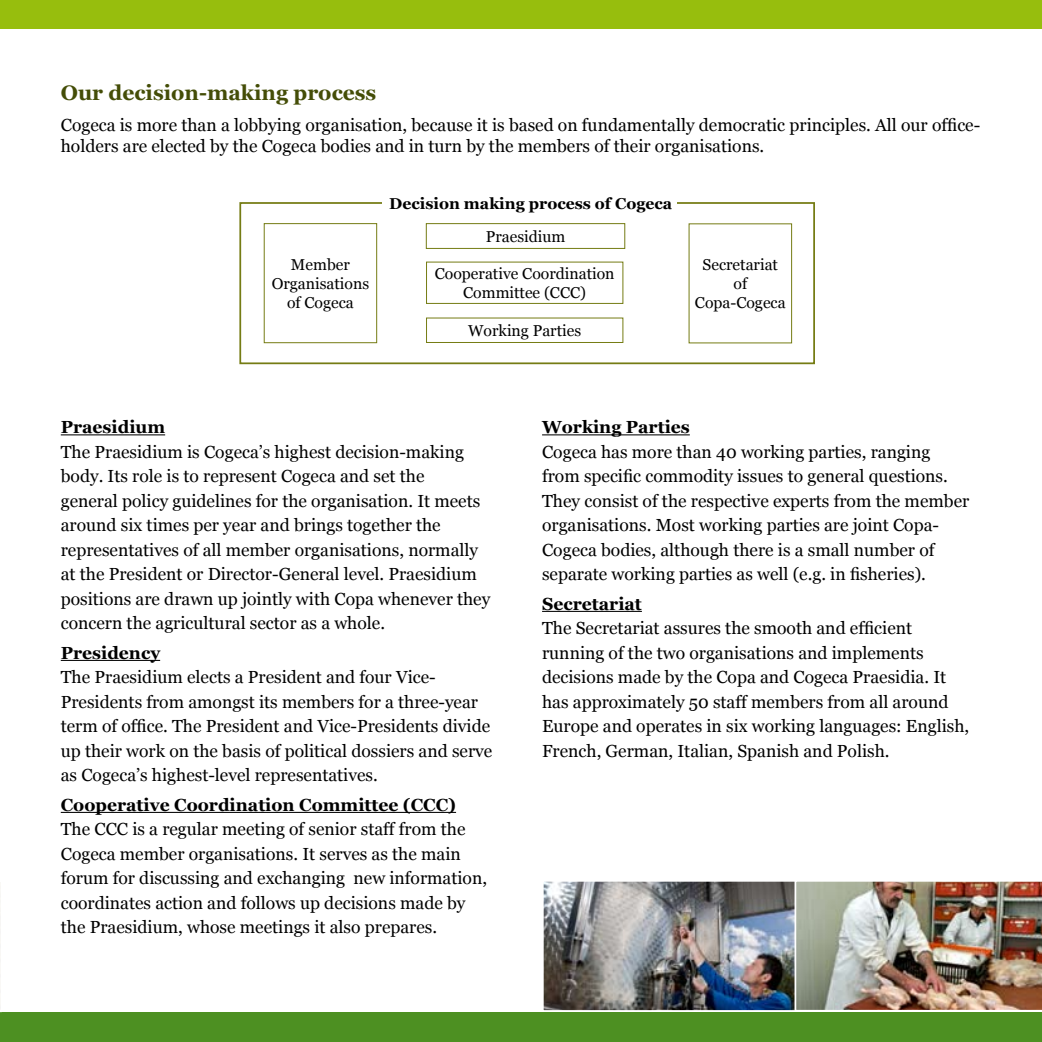
<style>
.page{position:relative;width:1042px;height:1042px;background:#fff}
.page>*{position:absolute;margin:0;border:0;box-sizing:border-box;transform-origin:0 0}
.t1{font:700 21px "Georgia";color:#444d07}
.t2{font:17.5px/24.5px "Georgia";color:#000}
.t3{font:700 17.5px "Georgia";color:#000}
.t4{font:15.75px/18.9px "Georgia";color:#000;text-align:center}
.t5{font:700 15.75px "Georgia";color:#000}
</style>
<div class="page">
<hr style="left:61px;top:434px;width:104px;height:1px;background:#000">
<hr style="left:61px;top:660px;width:99px;height:1px;background:#000">
<hr style="left:61px;top:812px;width:395px;height:1px;background:#000">
<hr style="left:542px;top:434px;width:148px;height:1px;background:#000">
<hr style="left:542px;top:611px;width:100px;height:1px;background:#000">
<div style="left:264px;top:223px;width:113px;height:120px;border:1px solid #757c14"></div>
<div style="left:426px;top:223px;width:199px;height:26px;border:1px solid #757c14"></div>
<div style="left:426px;top:262px;width:197px;height:42px;border:1px solid #757c14"></div>
<div style="left:426px;top:318px;width:197px;height:25px;border:1px solid #757c14"></div>
<div style="left:239px;top:202px;width:576px;height:162px;border:2px solid #757c14"></div>
<div style="left:382px;top:200px;width:295px;height:5px;background:#fff"></div>
<div style="left:0;top:0;width:1042px;height:29px;background:#97be0d"></div>
<div style="left:0;top:1012px;width:1042px;height:30px;background:#4d9022"></div>
<svg style="left:0;top:886px;width:1px;height:123px"></svg>
<img style="left:545px;top:883px;width:249px;height:126px">
<div style="left:542px;top:880px;width:274px;height:132px;border:2px solid #fff"></div>
<img style="left:794px;top:880px;width:248px;height:131px">
<p class="t1" style="left:61px;top:79px;width:317px">Our decision-making process</p>
<p class="t2" style="left:61px;top:115px;width:921px;line-height:21px">Cogeca is more than a lobbying organisation, because it is based on fundamentally democratic principles. All our office&shy;holders are elected by the Cogeca bodies and in turn by the members of their organisations.</p>
<p class="t5" style="left:389px;top:193px;width:284px">Decision making process of Cogeca</p>
<p class="t4" style="left:486px;top:227px;width:81px">Praesidium</p>
<p class="t4" style="left:435px;top:265px;width:181px">Cooperative Coordination<br>Committee (CCC)</p>
<p class="t4" style="left:468px;top:322px;width:114px">Working Parties</p>
<p class="t4" style="left:272px;top:256px;width:99px">Member<br>Organisations of Cogeca</p>
<p class="t4" style="left:695px;top:256px;width:92px">Secretariat of<br>Copa-Cogeca</p>
<p class="t3" style="left:61px;top:416px;width:106px">Praesidium</p>
<p class="t2" style="left:61px;top:440px;width:431px">The Praesidium is Cogeca’s highest decision-making body. Its role is to represent Cogeca and set the<br>general policy guidelines for the organisation. It meets around six times per year and brings together the representatives of all member organisations, normally at the President or Director-General level. Praesidium positions are drawn up jointly with Copa whenever they concern the agricultural sector as a whole.</p>
<p class="t3" style="left:61px;top:641px;width:101px">Presidency</p>
<p class="t2" style="left:61px;top:665px;width:433px">The Praesidium elects a President and four Vice-Presidents from amongst its members for a three-year term of office. The President and Vice-Presidents divide up their work on the basis of political dossiers and serve as Cogeca’s highest-level representatives.</p>
<p class="t3" style="left:61px;top:793px;width:397px">Cooperative Coordination Committee (CCC)</p>
<p class="t2" style="left:61px;top:817px;width:428px">The CCC is a regular meeting of senior staff from the Cogeca member organisations. It serves as the main forum for discussing and exchanging new information, coordinates action and follows up decisions made by the Praesidium, whose meetings it also prepares.</p>
<p class="t3" style="left:542px;top:416px;width:149px">Working Parties</p>
<p class="t2" style="left:542px;top:440px;width:429px">Cogeca has more than 40 working parties, ranging from specific commodity issues to general questions.<br>They consist of the respective experts from the member organisations. Most working parties are joint Copa-Cogeca bodies, although there is a small number of separate working parties as well (e.g. in fisheries).</p>
<p class="t3" style="left:542px;top:592px;width:101px">Secretariat</p>
<p class="t2" style="left:542px;top:616px;width:429px">The Secretariat assures the smooth and efficient running of the two organisations and implements decisions made by the Copa and Cogeca Praesidia. It has approximately 50 staff members from all around Europe and operates in six working languages: English, French, German, Italian, Spanish and Polish.</p>
</div>
